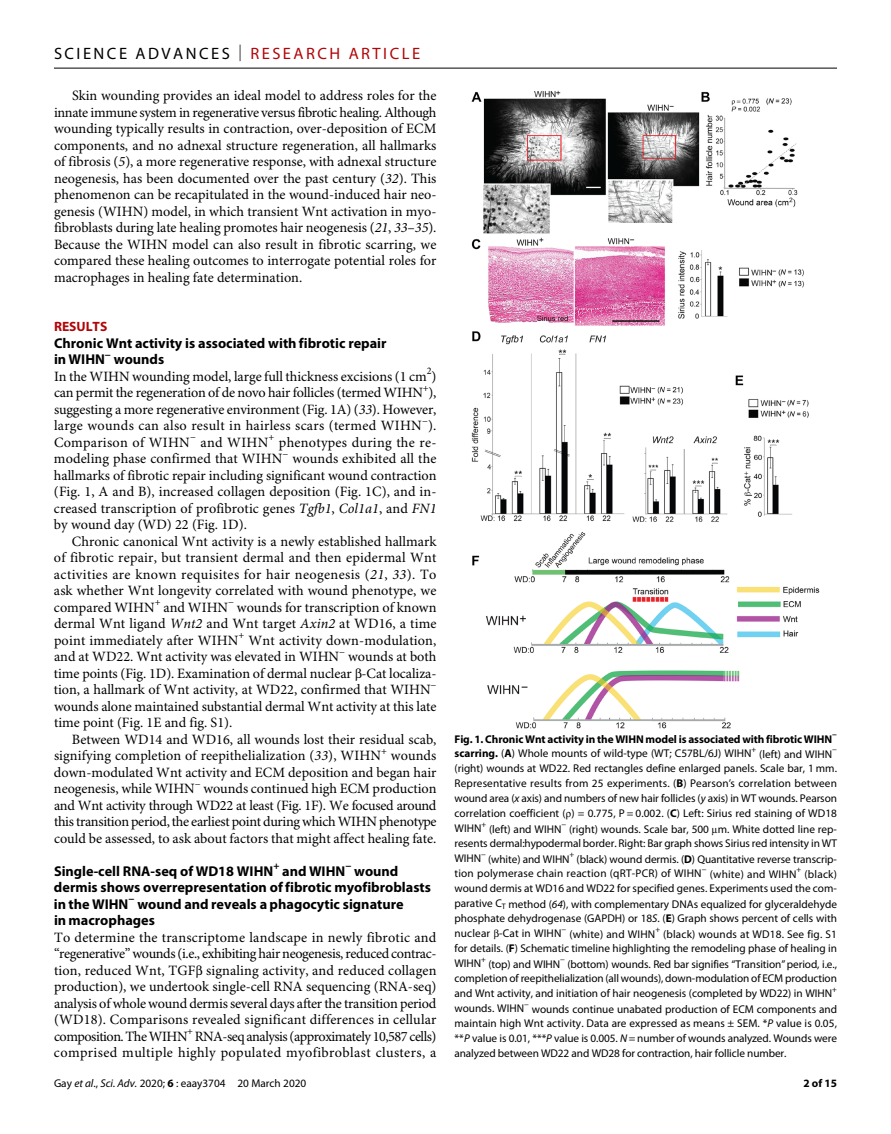
<style>
.page{position:relative;width:891px;height:1134px;background:#fff}
.page>*{position:absolute;margin:0;border:0;box-sizing:border-box;transform-origin:0 0}
.t1{font:16.5px "Myriad Pro";letter-spacing:.15em;color:#000}
.t2{font:14.25px/16.5px "Minion Pro";color:#000;text-align:justify}
.t3{font:700 14.25px/16.5px "Myriad Pro";color:#000}
.t4{font:700 13.5px "Myriad Pro";color:#b10508}
.t5{font:11.25px/15px "Myriad Pro";letter-spacing:-.01em;color:#000;text-align:justify}
.t6{font:700 11.25px "Myriad Pro";color:#000}
.s1{font-weight:300}
.s2{color:#b10508}
.s3{font-style:italic}
.s4{font-weight:700}
</style>
<div class="page">
<hr style="left:54px;top:68px;width:783px;height:1px;background:#000">
<img style="left:472px;top:90px;width:348px;height:638px">
<p class="t1" style="left:54px;top:40px;width:368px">SCIENCE ADVANCES <span class="s1">|</span> <span class="s2">RESEARCH ARTICLE</span></p>
<p class="t2" style="left:54px;top:89px;width:384px;text-indent:18px">Skin wounding provides an ideal model to address roles for the innate immune system in regenerative versus fibrotic healing. Although wounding typically results in contraction, over-deposition of ECM components, and no adnexal structure regeneration, all hallmarks of fibrosis (<span class="s3">5</span>), a more regenerative response, with adnexal structure neogenesis, has been documented over the past century (<span class="s3">32</span>). This phenomenon can be recapitulated in the wound-induced hair neo&shy;genesis (WIHN) model, in which transient Wnt activation in myo&shy;fibroblasts during late healing promotes hair neogenesis (<span class="s3">21</span>, <span class="s3">33</span>–<span class="s3">35</span>).<br>Because the WIHN model can also result in fibrotic scarring, we compared these healing outcomes to interrogate potential roles for macrophages in healing fate determination.</p>
<p class="t4" style="left:54px;top:316px;width:55px">RESULTS</p>
<p class="t3" style="left:54px;top:333px;width:334px">Chronic Wnt activity is associated with fibrotic repair in WIHN<sup>−</sup> wounds</p>
<p class="t2" style="left:54px;top:369px;width:384px">In the WIHN wounding model, large full thickness excisions (1 cm<sup>2</sup>) can permit the regeneration of de novo hair follicles (termed WIHN<sup>+</sup>), suggesting a more regenerative environment (Fig. 1A) (<span class="s3">33</span>). However, large wounds can also result in hairless scars (termed WIHN<sup>−</sup>).<br>Comparison of WIHN<sup>−</sup> and WIHN<sup>+</sup> phenotypes during the re&shy;modeling phase confirmed that WIHN<sup>−</sup> wounds exhibited all the hallmarks of fibrotic repair including significant wound contraction (Fig. 1, A and B), increased collagen deposition (Fig. 1C), and in&shy;creased transcription of profibrotic genes <span class="s3">Tgfb1</span>, <span class="s3">Col1a1</span>, and <span class="s3">FN1 </span>by wound day (WD) 22 (Fig. 1D).</p>
<p class="t2" style="left:54px;top:534px;width:384px;text-indent:18px">Chronic canonical Wnt activity is a newly established hallmark of fibrotic repair, but transient dermal and then epidermal Wnt activities are known requisites for hair neogenesis (<span class="s3">21</span>, <span class="s3">33</span>). To ask whether Wnt longevity correlated with wound phenotype, we compared WIHN<sup>+</sup> and WIHN<sup>−</sup> wounds for transcription of known dermal Wnt ligand <span class="s3">Wnt2</span> and Wnt target <span class="s3">Axin2</span> at WD16, a time point immediately after WIHN<sup>+</sup> Wnt activity down-modulation, and at WD22. Wnt activity was elevated in WIHN<sup>−</sup> wounds at both time points (Fig. 1D). Examination of dermal nuclear -Cat localiza&shy;tion, a hallmark of Wnt activity, at WD22, confirmed that WIHN<sup>− </sup>wounds alone maintained substantial dermal Wnt activity at this late time point (Fig. 1E and fig. S1).</p>
<p class="t2" style="left:54px;top:732px;width:384px;text-indent:18px">Between WD14 and WD16, all wounds lost their residual scab, signifying completion of reepithelialization (<span class="s3">33</span>), WIHN<sup>+</sup> wounds down-modulated Wnt activity and ECM deposition and began hair neogenesis, while WIHN<sup>−</sup> wounds continued high ECM production and Wnt activity through WD22 at least (Fig. 1F). We focused around this transition period, the earliest point during which WIHN phenotype could be assessed, to ask about factors that might affect healing fate.</p>
<p class="t3" style="left:54px;top:861px;width:379px">Single-cell RNA-seq of WD18 WIHN<sup>+</sup> and WIHN<sup>−</sup> wound dermis shows overrepresentation of fibrotic myofibroblasts in the WIHN<sup>−</sup> wound and reveals a phagocytic signature<br>in macrophages</p>
<p class="t2" style="left:54px;top:930px;width:384px">To determine the transcriptome landscape in newly fibrotic and “regenerative” wounds (i.e., exhibiting hair neogenesis, reduced contrac&shy;tion, reduced Wnt, TGF signaling activity, and reduced collagen production), we undertook single-cell RNA sequencing (RNA-seq) analysis of whole wound dermis several days after the transition period (WD18). Comparisons revealed significant differences in cellular composition. The WIHN<sup>+</sup> RNA-seq analysis (approximately 10,587 cells) comprised multiple highly populated myofibroblast clusters, a</p>
<p class="t5" style="left:54px;top:1076px;width:254px">Gay <span class="s3">et al</span>., <span class="s3">Sci. Adv.</span> 2020; <span class="s4">6</span> : eaay3704 20 March 2020</p>
<p class="t5" style="left:454px;top:731px;width:384px"><span class="s4">Fig. 1. Chronic Wnt activity in the WIHN model is associated with fibrotic WIHN</span><sup>− </sup><span class="s4">scarring.</span> (<span class="s4">A</span>) Whole mounts of wild-type (WT; C57BL/6J) WIHN<sup>+</sup> (left) and WIHN<sup>− </sup>(right) wounds at WD22. Red rectangles define enlarged panels. Scale bar, 1 mm.<br>Representative results from 25 experiments. (<span class="s4">B</span>) Pearson’s correlation between wound area (<span class="s3">x</span> axis) and numbers of new hair follicles (<span class="s3">y</span> axis) in WT wounds. Pearson correlation coefficient ( ) = 0.775, P = 0.002. (<span class="s4">C</span>) Left: Sirius red staining of WD18<br>WIHN<sup>+</sup> (left) and WIHN<sup>−</sup> (right) wounds. Scale bar, 500 m. White dotted line rep&shy;resents dermal:hypodermal border. Right: Bar graph shows Sirius red intensity in WT WIHN<sup>−</sup> (white) and WIHN<sup>+</sup> (black) wound dermis. (<span class="s4">D</span>) Quantitative reverse transcrip&shy;tion polymerase chain reaction (qRT-PCR) of WIHN<sup>−</sup> (white) and WIHN<sup>+</sup> (black) wound dermis at WD16 and WD22 for specified genes. Experiments used the com&shy;parative C<sub>T</sub> method (<span class="s3">64</span>), with complementary DNAs equalized for glyceraldehyde phosphate dehydrogenase (GAPDH) or 18<span class="s3">S</span>. (<span class="s4">E</span>) Graph shows percent of cells with nuclear -Cat in WIHN<sup>−</sup> (white) and WIHN<sup>+</sup> (black) wounds at WD18. See fig. S1 for details. (<span class="s4">F</span>) Schematic timeline highlighting the remodeling phase of healing in WIHN<sup>+</sup> (top) and WIHN<sup>−</sup> (bottom) wounds. Red bar signifies “Transition” period, i.e., completion of reepithelialization (all wounds), down-modulation of ECM production and Wnt activity, and initiation of hair neogenesis (completed by WD22) in WIHN<sup>+ </sup>wounds. WIHN<sup>−</sup> wounds continue unabated production of ECM components and maintain high Wnt activity. Data are expressed as means ± SEM. *<span class="s3">P</span> value is 0.05, **<span class="s3">P</span> value is 0.01, ***<span class="s3">P</span> value is 0.005. <span class="s3">N</span> = number of wounds analyzed. Wounds were analyzed between WD22 and WD28 for contraction, hair follicle number.</p>
<p class="t6" style="left:803px;top:1074px;width:35px">2 of 15</p>
</div>
